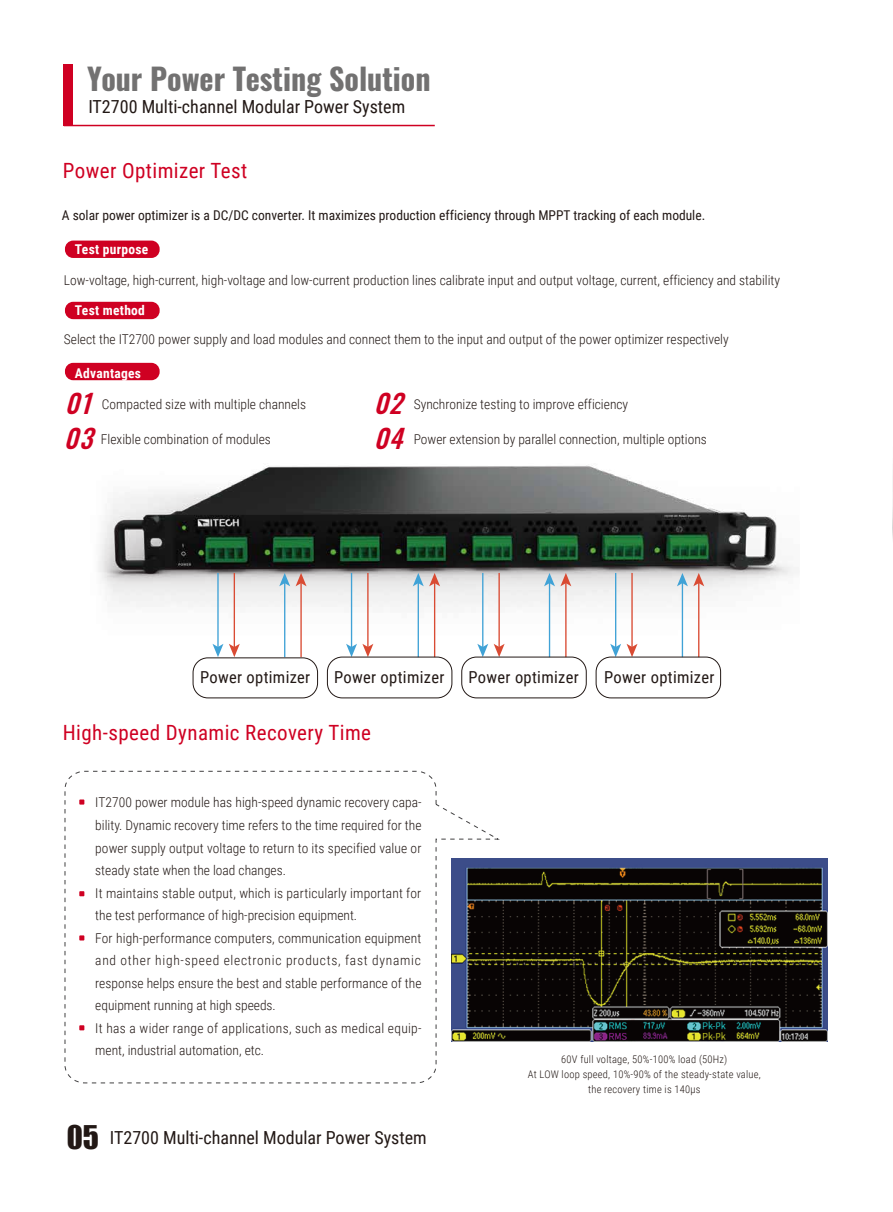
<style>
.page{position:relative;width:893px;height:1212px;background:#fff}
.page>*{position:absolute;margin:0;border:0;box-sizing:border-box;transform-origin:0 0}
.t1{font:700 30px "Oswald";color:#727171}
.t2{font:italic 500 26.1px "Oswald";color:#cf0022}
.t3{font:21px "Roboto Condensed";letter-spacing:.02em;color:#cf0022}
.t4{font:18px "Roboto Condensed";color:#221815}
.t5{font:16.5px "Roboto Condensed";letter-spacing:.02em;color:#221815}
.t6{font:300 13.5px/22.5px "Roboto Condensed";color:#221815}
.t7{font:13.5px "Roboto Condensed";color:#221815}
.t8{font:700 13.5px "Roboto Condensed";letter-spacing:.02em;color:#fff}
.t9{font:300 10.5px/15px "Roboto Condensed";letter-spacing:.02em;color:#221815;text-align:center}
.s1{font-family:"Oswald";font-weight:500;font-style:italic;font-size:26.1px;color:#cf0022}
.s2{font-family:"Impact";font-size:30px}
</style>
<div class="page">
<div style="left:64px;top:64px;width:9px;height:62px;background:#cf0022"></div>
<hr style="left:64px;top:125px;width:371px;height:1px;background:#cf0022">
<img style="left:98px;top:465px;width:701px;height:234px">
<hr style="left:217px;top:573px;width:2px;height:75px;background:#40a2d6">
<svg style="left:213px;top:644px;width:10px;height:13px"></svg>
<hr style="left:234px;top:573px;width:1px;height:75px;background:#d94b33">
<svg style="left:229px;top:644px;width:11px;height:13px"></svg>
<hr style="left:284px;top:582px;width:1px;height:75px;background:#40a2d6">
<svg style="left:279px;top:573px;width:11px;height:13px"></svg>
<hr style="left:300px;top:582px;width:2px;height:75px;background:#d94b33">
<svg style="left:296px;top:573px;width:11px;height:13px"></svg>
<hr style="left:351px;top:573px;width:1px;height:75px;background:#40a2d6">
<hr style="left:367px;top:573px;width:2px;height:75px;background:#d94b33">
<svg style="left:346px;top:644px;width:27px;height:13px"></svg>
<hr style="left:418px;top:582px;width:1px;height:75px;background:#40a2d6">
<hr style="left:434px;top:582px;width:1px;height:75px;background:#d94b33">
<svg style="left:413px;top:573px;width:27px;height:13px"></svg>
<hr style="left:482px;top:573px;width:1px;height:75px;background:#40a2d6">
<svg style="left:477px;top:644px;width:11px;height:13px"></svg>
<hr style="left:498px;top:573px;width:2px;height:75px;background:#d94b33">
<svg style="left:494px;top:644px;width:11px;height:13px"></svg>
<hr style="left:549px;top:582px;width:1px;height:75px;background:#40a2d6">
<hr style="left:565px;top:582px;width:2px;height:75px;background:#d94b33">
<svg style="left:544px;top:573px;width:27px;height:13px"></svg>
<hr style="left:615px;top:573px;width:1px;height:75px;background:#40a2d6">
<svg style="left:610px;top:644px;width:11px;height:13px"></svg>
<hr style="left:631px;top:573px;width:2px;height:75px;background:#d94b33">
<svg style="left:627px;top:644px;width:10px;height:13px"></svg>
<hr style="left:682px;top:582px;width:1px;height:75px;background:#40a2d6">
<hr style="left:698px;top:582px;width:1px;height:75px;background:#d94b33">
<svg style="left:677px;top:573px;width:27px;height:13px"></svg>
<div style="left:65px;top:241px;width:95px;height:17px;background:#cf0022;border-radius:8px"></div>
<div style="left:65px;top:302px;width:95px;height:17px;background:#cf0022;border-radius:8px"></div>
<div style="left:65px;top:363px;width:95px;height:17px;background:#cf0022;border-radius:8px"></div>
<div style="left:193px;top:657px;width:125px;height:41px;border:1px solid #221815;border-radius:15px"></div>
<div style="left:327px;top:657px;width:125px;height:41px;border:1px solid #221815;border-radius:15px"></div>
<div style="left:461px;top:657px;width:126px;height:41px;border:1px solid #221815;border-radius:15px"></div>
<div style="left:596px;top:657px;width:125px;height:41px;border:1px solid #221815;border-radius:15px"></div>
<svg style="left:64px;top:771px;width:436px;height:312px"></svg>
<svg style="left:79px;top:799px;width:5px;height:5px"></svg>
<svg style="left:79px;top:891px;width:5px;height:5px"></svg>
<svg style="left:79px;top:935px;width:5px;height:5px"></svg>
<svg style="left:79px;top:1025px;width:5px;height:5px"></svg>
<img style="left:892px;top:476px;width:1px;height:63px">
<img style="left:451px;top:858px;width:376px;height:183px">
<h1 class="t1" style="left:87px;top:63px;width:345px">Your Power Testing Solution</h1>
<h3 class="t4" style="left:88px;top:94px;width:318px">IT2700 Multi-channel Modular Power System</h3>
<h3 class="t3" style="left:63px;top:155px;width:186px">Power Optimizer Test</h3>
<p class="t7" style="left:62px;top:206px;width:645px">A solar power optimizer is a DC/DC converter. It maximizes production efficiency through MPPT tracking of each module.</p>
<p class="t8" style="left:75px;top:240px;width:75px">Test purpose</p>
<p class="t6" style="left:64px;top:268px;width:718px">Low-voltage, high-current, high-voltage and low-current production lines calibrate input and output voltage, current, efficiency and stability</p>
<p class="t8" style="left:75px;top:301px;width:71px">Test method</p>
<p class="t6" style="left:64px;top:328px;width:666px">Select the IT2700 power supply and load modules and connect them to the input and output of the power optimizer respectively</p>
<p class="t8" style="left:75px;top:363px;width:68px">Advantages</p>
<h2 class="t2" style="left:65px;top:389px;width:38px">01</h2>
<p class="t6" style="left:374px;top:392px;width:256px"><span class="s1">02</span>Synchronize testing to improve efficiency</p>
<p class="t6" style="left:64px;top:428px;width:208px"><span class="s1">03</span>Flexible combination of modules</p>
<p class="t6" style="left:374px;top:428px;width:335px"><span class="s1">04</span>Power extension by parallel connection, multiple options</p>
<p class="t6" style="left:102px;top:392px;width:206px">Compacted size with multiple channels</p>
<p class="t5" style="left:200px;top:666px;width:112px">Power optimizer</p>
<p class="t5" style="left:334px;top:666px;width:112px">Power optimizer</p>
<p class="t5" style="left:468px;top:666px;width:112px">Power optimizer</p>
<p class="t5" style="left:604px;top:666px;width:112px">Power optimizer</p>
<h3 class="t3" style="left:63px;top:718px;width:310px">High-speed Dynamic Recovery Time</h3>
<p class="t6" style="left:95px;top:791px;width:328px">IT2700 power module has high-speed dynamic recovery capa&shy;bility. Dynamic recovery time refers to the time required for the power supply output voltage to return to its specified value or steady state when the load changes.<br>It maintains stable output, which is particularly important for the test performance of high-precision equipment.<br>For high-performance computers, communication equipment and other high-speed electronic products, fast dynamic response helps ensure the best and stable performance of the equipment running at high speeds.<br>It has a wider range of applications, such as medical equip&shy;ment, industrial automation, etc.</p>
<h3 class="t4" style="left:67px;top:1124px;width:361px"><span class="s2">05</span> IT2700 Multi-channel Modular Power System</h3>
<p class="t9" style="left:528px;top:1051px;width:234px">60V full voltage, 50%-100% load (50Hz)<br>At LOW loop speed, 10%-90% of the steady-state value, the recovery time is 140μs</p>
</div>
